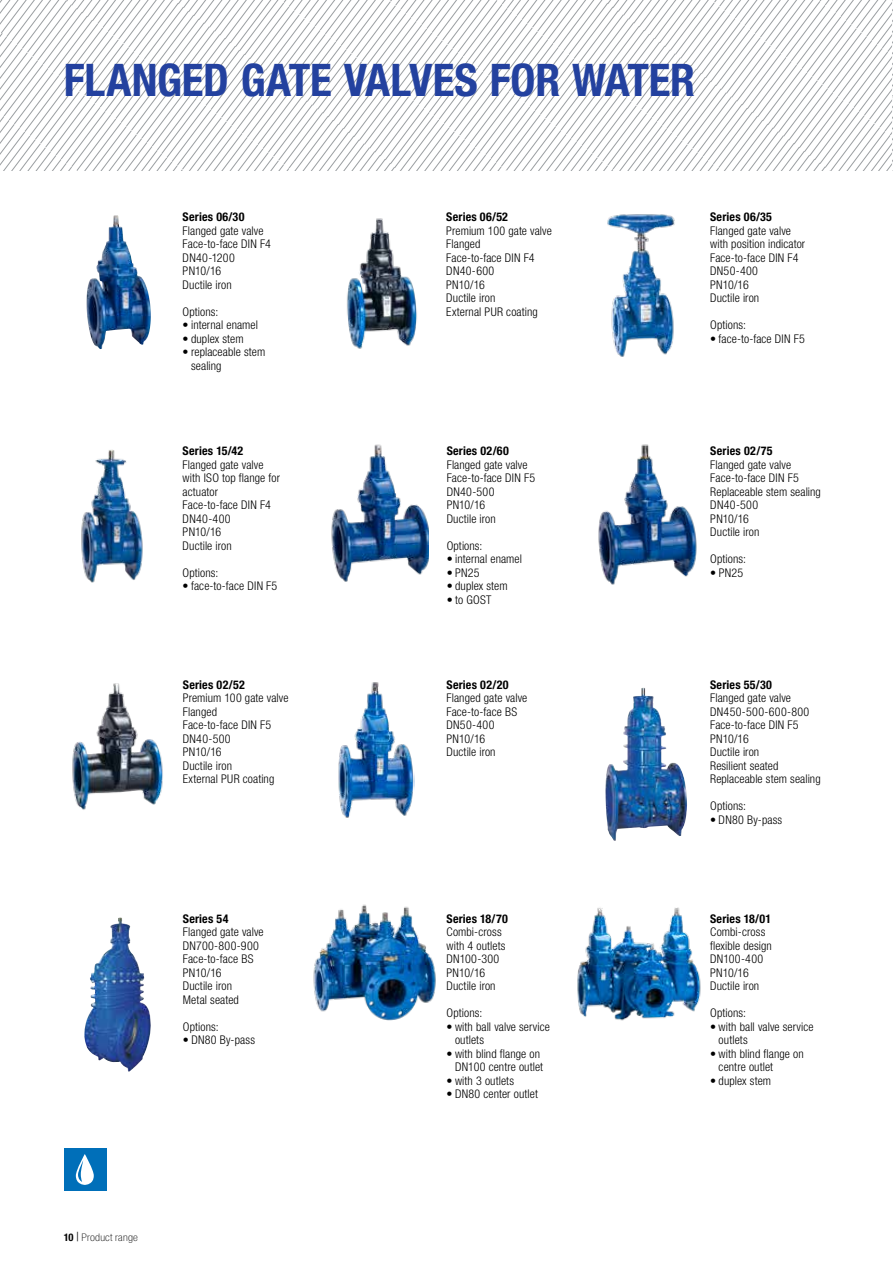
<style>
.page{position:relative;width:893px;height:1263px;background:#fff}
.page>*{position:absolute;margin:0;border:0;box-sizing:border-box;transform-origin:0 0}
.t1{font:700 condensed 45px "Helvetica Neue LT Pro";letter-spacing:-.005em;color:#23419f}
.t2{font:300 condensed 12px/13.5px "Helvetica Neue LT Pro";letter-spacing:.01em;color:#000}
.t3{font:700 condensed 12px "Helvetica Neue LT Pro";letter-spacing:.015em;color:#000}
.t4{font:100 condensed 10.5px "Helvetica Neue LT Pro";letter-spacing:.02em;color:#000;scale:1.1 1}
.s1{font-weight:700}
.s2{font-family:"Times New Roman";font-weight:700;font-stretch:normal}
</style>
<div class="page">
<svg style="left:0;top:0;width:892px;height:170px"></svg>
<hr style="left:892px;top:0;width:1px;height:170px;background:#bfbfbf">
<div style="left:64px;top:1148px;width:42px;height:43px;background:#006fb9"></div>
<svg style="left:76px;top:1154px;width:18px;height:31px"></svg>
<img style="left:72px;top:683px;width:91px;height:127px">
<img style="left:607px;top:214px;width:68px;height:143px">
<img style="left:347px;top:218px;width:70px;height:131px">
<img style="left:87px;top:215px;width:64px;height:134px">
<img style="left:81px;top:449px;width:62px;height:134px">
<img style="left:331px;top:444px;width:98px;height:138px">
<img style="left:598px;top:444px;width:99px;height:141px">
<img style="left:338px;top:682px;width:76px;height:136px">
<img style="left:605px;top:688px;width:82px;height:153px">
<img style="left:84px;top:917px;width:67px;height:155px">
<img style="left:313px;top:904px;width:123px;height:117px">
<img style="left:577px;top:907px;width:124px;height:114px">
<h1 class="t1" style="left:64px;top:53px;width:633px">FLANGED GATE VALVES FOR WATER</h1>
<p class="t3" style="left:183px;top:210px;width:63px">Series 06/30</p>
<p class="t2" style="left:183px;top:224px;width:90px">Flanged gate valve<br>Face-to-face DIN F4<br>DN40-1200<br>PN10/16<br>Ductile iron</p>
<p class="t2" style="left:183px;top:305px;width:37px">Options:</p>
<p class="t2" style="left:183px;top:318px;width:77px">• internal enamel</p>
<p class="t2" style="left:183px;top:332px;width:62px">• duplex stem</p>
<p class="t2" style="left:191px;top:345px;width:76px;text-indent:-9px">• replaceable stem sealing</p>
<p class="t3" style="left:183px;top:443px;width:62px">Series 15/42</p>
<p class="t2" style="left:183px;top:457px;width:99px">Flanged gate valve with ISO top flange for actuator<br>Face-to-face DIN F4<br>DN40-400<br>PN10/16<br>Ductile iron</p>
<p class="t2" style="left:183px;top:565px;width:37px">Options:</p>
<p class="t2" style="left:183px;top:579px;width:96px">• face-to-face DIN F5</p>
<p class="t3" style="left:183px;top:677px;width:63px">Series 02/52</p>
<p class="t2" style="left:183px;top:691px;width:107px">Premium 100 gate valve<br>Flanged<br>Face-to-face DIN F5<br>DN40-500<br>PN10/16<br>Ductile iron<br>External PUR coating</p>
<p class="t3" style="left:183px;top:911px;width:47px">Series 54</p>
<p class="t2" style="left:183px;top:925px;width:82px">Flanged gate valve<br>DN700-800-900<br>Face-to-face BS<br>PN10/16<br>Ductile iron<br>Metal seated</p>
<p class="t2" style="left:183px;top:1020px;width:37px">Options:</p>
<p class="t2" style="left:183px;top:1033px;width:74px">• DN80 By-pass</p>
<p class="t3" style="left:446px;top:210px;width:63px">Series 06/52</p>
<p class="t2" style="left:446px;top:224px;width:107px">Premium 100 gate valve<br>Flanged<br>Face-to-face DIN F4<br>DN40-600<br>PN10/16<br>Ductile iron<br>External PUR coating</p>
<p class="t3" style="left:447px;top:444px;width:64px">Series 02/60</p>
<p class="t2" style="left:447px;top:458px;width:90px">Flanged gate valve<br>Face-to-face DIN F5<br>DN40-500<br>PN10/16<br>Ductile iron</p>
<p class="t2" style="left:447px;top:539px;width:37px">Options:</p>
<p class="t2" style="left:447px;top:552px;width:77px">• internal enamel</p>
<p class="t2" style="left:447px;top:566px;width:34px">• PN25</p>
<p class="t2" style="left:447px;top:579px;width:62px">• duplex stem</p>
<p class="t2" style="left:447px;top:593px;width:46px">• to GOST</p>
<p class="t3" style="left:446px;top:677px;width:64px">Series 02/20</p>
<p class="t2" style="left:446px;top:691px;width:82px">Flanged gate valve<br>Face-to-face BS<br>DN50-400<br>PN10/16<br>Ductile iron</p>
<p class="t3" style="left:446px;top:911px;width:63px">Series 18/70</p>
<p class="t2" style="left:446px;top:925px;width:61px">Combi-cross with 4 outlets<br>DN100-300<br>PN10/16<br>Ductile iron</p>
<p class="t2" style="left:446px;top:1006px;width:37px">Options:</p>
<p class="t2" style="left:455px;top:1020px;width:96px;text-indent:-9px">• with ball valve service outlets</p>
<p class="t2" style="left:446px;top:1047px;width:98px;text-align:right">• with blind flange on<br>DN100 centre outlet</p>
<p class="t2" style="left:446px;top:1074px;width:69px">• with 3 outlets</p>
<p class="t2" style="left:446px;top:1087px;width:93px">• DN80 center outlet</p>
<p class="t3" style="left:710px;top:210px;width:63px">Series 06/35</p>
<p class="t2" style="left:710px;top:224px;width:97px">Flanged gate valve with position indicator<br>Face-to-face DIN F4<br>DN50-400<br>PN10/16<br>Ductile iron</p>
<p class="t2" style="left:710px;top:318px;width:37px">Options:</p>
<p class="t2" style="left:710px;top:332px;width:96px">• face-to-face DIN F5</p>
<p class="t3" style="left:710px;top:444px;width:64px">Series 02/75</p>
<p class="t2" style="left:710px;top:458px;width:112px">Flanged gate valve<br>Face-to-face DIN F5<br>Replaceable stem sealing<br>DN40-500<br>PN10/16<br>Ductile iron</p>
<p class="t2" style="left:710px;top:552px;width:37px">Options:</p>
<p class="t2" style="left:710px;top:566px;width:34px">• PN25</p>
<p class="t3" style="left:710px;top:677px;width:63px">Series 55/30</p>
<p class="t2" style="left:710px;top:691px;width:112px">Flanged gate valve<br>DN450-500-600-800<br>Face-to-face DIN F5<br>PN10/16<br>Ductile iron<br>Resilient seated<br>Replaceable stem sealing</p>
<p class="t2" style="left:710px;top:799px;width:37px">Options:</p>
<p class="t2" style="left:710px;top:813px;width:74px">• DN80 By-pass</p>
<p class="t3" style="left:710px;top:911px;width:63px">Series 18/01</p>
<p class="t2" style="left:710px;top:925px;width:63px">Combi-cross flexible design<br>DN100-400<br>PN10/16<br>Ductile iron</p>
<p class="t2" style="left:710px;top:1006px;width:37px">Options:</p>
<p class="t2" style="left:719px;top:1020px;width:96px;text-indent:-9px">• with ball valve service outlets</p>
<p class="t2" style="left:719px;top:1047px;width:87px;text-indent:-9px">• with blind flange on centre outlet</p>
<p class="t2" style="left:710px;top:1074px;width:62px">• duplex stem</p>
<p class="t4" style="left:64px;top:1231px;width:69px"><span class="s1">10</span> <span class="s2">|</span> Product range</p>
</div>
